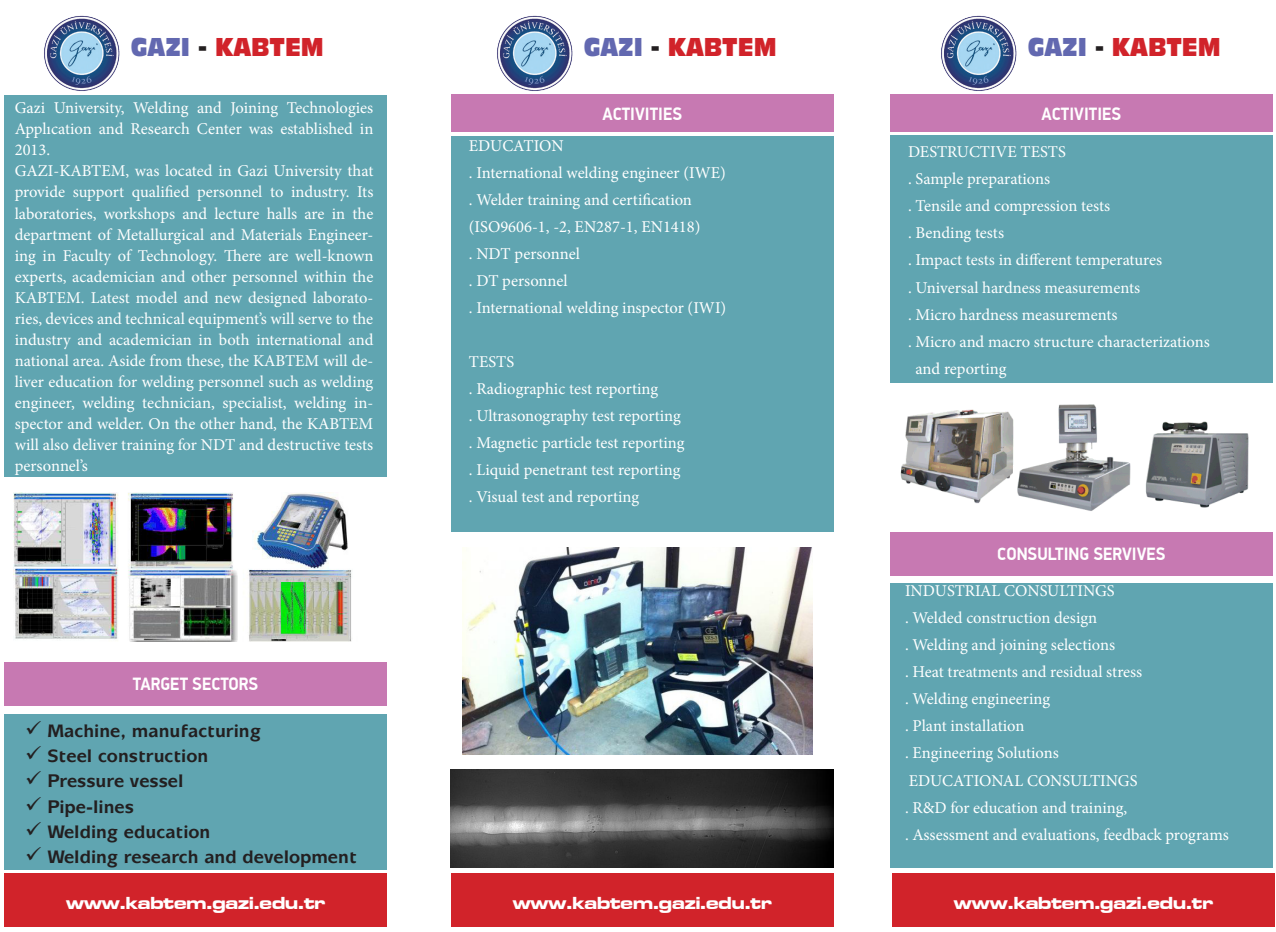
<style>
.page{position:relative;width:1276px;height:932px;background:#fff}
.page>*{position:absolute;margin:0;border:0;box-sizing:border-box;transform-origin:0 0}
.t1{font:24px "Incised 901 BT Compact";color:#d1232a;scale:.9 1}
.t2{font:700 18px "Mixage IT Cby BT";color:#231f20}
.t3{font:18px "Microgramma D Bold Exte";color:#fff}
.t4{font:700 18px "PF Din Display Pro";color:#fff;scale:.9 1}
.t5{font:16.5px/21px "Minion Pro";color:#fff;text-align:justify}
.s1{color:#6268b0}
.s2{color:#231f20}
</style>
<div class="page">
<img style="left:941px;top:15px;width:76px;height:76px">
<img style="left:497px;top:15px;width:76px;height:76px">
<img style="left:44px;top:15px;width:76px;height:76px">
<img style="left:900px;top:404px;width:349px;height:107px">
<div style="left:451px;top:94px;width:382px;height:38px;background:#c779b2"></div>
<div style="left:890px;top:94px;width:382px;height:38px;background:#c779b2"></div>
<div style="left:890px;top:531px;width:382px;height:44px;background:#c779b2"></div>
<div style="left:4px;top:661px;width:383px;height:44px;background:#c779b2"></div>
<img style="left:14px;top:492px;width:338px;height:149px">
<img style="left:462px;top:547px;width:350px;height:207px">
<img style="left:451px;top:769px;width:382px;height:98px">
<div style="left:4px;top:95px;width:383px;height:381px;background:#60a5b1"></div>
<div style="left:4px;top:713px;width:383px;height:156px;background:#60a5b1"></div>
<div style="left:451px;top:136px;width:382px;height:395px;background:#60a5b1"></div>
<div style="left:890px;top:136px;width:382px;height:247px;background:#60a5b1"></div>
<div style="left:890px;top:583px;width:382px;height:284px;background:#60a5b1"></div>
<div style="left:4px;top:873px;width:383px;height:53px;background:#d1232a"></div>
<div style="left:451px;top:873px;width:382px;height:53px;background:#d1232a"></div>
<div style="left:892px;top:873px;width:383px;height:53px;background:#d1232a"></div>
<p class="t1" style="left:131px;top:33px;width:216px"><span class="s1">GAZI</span> <span class="s2">-</span> KABTEM</p>
<p class="t1" style="left:584px;top:33px;width:216px"><span class="s1">GAZI</span> <span class="s2">-</span> KABTEM</p>
<p class="t1" style="left:1028px;top:33px;width:216px"><span class="s1">GAZI</span> <span class="s2">-</span> KABTEM</p>
<p class="t5" style="left:15px;top:98px;width:360px">Gazi University, Welding and Joining Technologies Applıcation and Research Center was established in 2013.</p>
<p class="t5" style="left:15px;top:161px;width:360px">GAZI-KABTEM, was located in Gazi University that provide support qualified personnel to industry. Its laboratories, workshops and lecture halls are in the department of Metallurgical and Materials Engineer&shy;ing in Faculty of Technology. There are well-known experts, academician and other personnel within the KABTEM. Latest model and new designed laborato&shy;ries, devices and technical equipment’s will serve to the industry and academician in both international and national area. Aside from these, the KABTEM will de&shy;liver education for welding personnel such as welding engineer, welding technician, specialist, welding in&shy;spector and welder. On the other hand, the KABTEM will also deliver training for NDT and destructive tests personnel’s</p>
<p class="t4" style="left:133px;top:673px;width:141px">TARGET SECTORS</p>
<p class="t2" style="left:25px;top:719px;width:237px">✓ Machine, manufacturing</p>
<p class="t2" style="left:25px;top:744px;width:185px">✓ Steel construction</p>
<p class="t2" style="left:25px;top:770px;width:160px">✓ Pressure vessel</p>
<p class="t2" style="left:25px;top:795px;width:110px">✓ Pipe-lines</p>
<p class="t2" style="left:25px;top:820px;width:187px">✓ Welding education</p>
<p class="t2" style="left:25px;top:845px;width:333px">✓ Welding research and development</p>
<p class="t4" style="left:602px;top:103px;width:90px">ACTIVITIES</p>
<p class="t4" style="left:1041px;top:103px;width:90px">ACTIVITIES</p>
<p class="t5" style="left:469px;top:135px;width:96px">EDUCATION</p>
<p class="t5" style="left:469px;top:162px;width:258px">. International welding engineer (IWE)</p>
<p class="t5" style="left:469px;top:189px;width:225px">. Welder training and certification</p>
<p class="t5" style="left:469px;top:216px;width:233px">(ISO9606-1, -2, EN287-1, EN1418)</p>
<p class="t5" style="left:469px;top:243px;width:113px">. NDT personnel</p>
<p class="t5" style="left:469px;top:270px;width:100px">. DT personnel</p>
<p class="t5" style="left:469px;top:297px;width:259px">. International welding inspector (IWI)</p>
<p class="t5" style="left:469px;top:351px;width:47px">TESTS</p>
<p class="t5" style="left:469px;top:378px;width:191px">. Radiographic test reporting</p>
<p class="t5" style="left:469px;top:405px;width:213px">. Ultrasonography test reporting</p>
<p class="t5" style="left:469px;top:432px;width:217px">. Magnetic particle test reporting</p>
<p class="t5" style="left:469px;top:459px;width:213px">. Liquid penetrant test reporting</p>
<p class="t5" style="left:469px;top:486px;width:172px">. Visual test and reporting</p>
<p class="t5" style="left:908px;top:142px;width:159px">DESTRUCTIVE TESTS</p>
<p class="t5" style="left:908px;top:169px;width:144px">. Sample preparations</p>
<p class="t5" style="left:908px;top:196px;width:204px">. Tensile and compression tests</p>
<p class="t5" style="left:908px;top:223px;width:98px">. Bending tests</p>
<p class="t5" style="left:908px;top:250px;width:256px">. Impact tests in different temperatures</p>
<p class="t5" style="left:908px;top:277px;width:234px">. Universal hardness measurements</p>
<p class="t5" style="left:908px;top:304px;width:211px">. Micro hardness measurements</p>
<p class="t5" style="left:908px;top:331px;width:303px">. Micro and macro structure characterizations</p>
<p class="t5" style="left:915px;top:358px;width:92px">and reporting</p>
<p class="t4" style="left:997px;top:543px;width:188px">CONSULTING SERVIVES</p>
<p class="t5" style="left:905px;top:580px;width:211px">INDUSTRIAL CONSULTINGS</p>
<p class="t5" style="left:905px;top:607px;width:194px">. Welded construction design</p>
<p class="t5" style="left:905px;top:634px;width:212px">. Welding and joining selections</p>
<p class="t5" style="left:905px;top:661px;width:239px">. Heat treatments and residual stress</p>
<p class="t5" style="left:905px;top:688px;width:147px">. Welding engineering</p>
<p class="t5" style="left:905px;top:715px;width:121px">. Plant installation</p>
<p class="t5" style="left:905px;top:742px;width:155px">. Engineering Solutions</p>
<p class="t5" style="left:908px;top:769px;width:230px">EDUCATIONAL CONSULTINGS</p>
<p class="t5" style="left:905px;top:796px;width:224px">. R&amp;D for education and training,</p>
<p class="t5" style="left:905px;top:823px;width:325px">. Assessment and evaluations, feedback programs</p>
<p class="t3" style="left:66px;top:890px;width:261px">www.kabtem.gazi.edu.tr</p>
<p class="t3" style="left:513px;top:890px;width:261px">www.kabtem.gazi.edu.tr</p>
<p class="t3" style="left:954px;top:890px;width:261px">www.kabtem.gazi.edu.tr</p>
</div>
